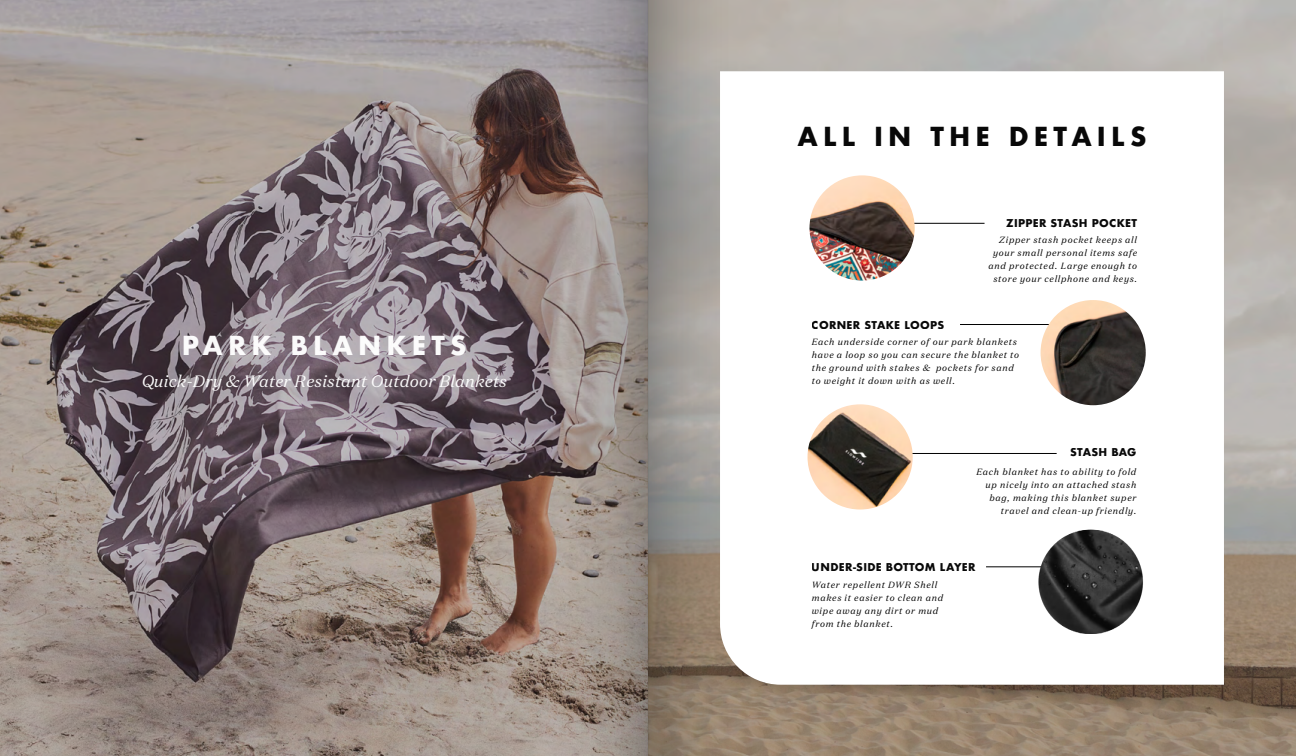
<style>
.page{position:relative;width:1296px;height:756px;background:#fff}
.page>*{position:absolute;margin:0;border:0;box-sizing:border-box;transform-origin:0 0}
.t1{font:700 25.5px "Futura";letter-spacing:.2em;color:#000}
.t2{font:700 25.5px "Futura";letter-spacing:.2em;color:#fff}
.t3{font:italic 16.5px "Domaine Text";letter-spacing:.01em;color:#fff}
.t4{font:700 10.5px "Futura";letter-spacing:.025em;color:#000}
.t5{font:italic 9px/13px "Domaine Text";letter-spacing:.075em;color:#000}
</style>
<div class="page">
<img style="left:0;top:0;width:1296px;height:756px">
<svg style="left:720px;top:71px;width:504px;height:614px"></svg>
<hr style="left:849px;top:223px;width:136px;height:1px;background:#000">
<hr style="left:960px;top:324px;width:114px;height:1px;background:#000">
<hr style="left:885px;top:453px;width:172px;height:1px;background:#000">
<hr style="left:986px;top:566px;width:79px;height:1px;background:#000">
<img style="left:1039px;top:528px;width:107px;height:105px">
<img style="left:1041px;top:300px;width:105px;height:105px;border-radius:53px">
<img style="left:808px;top:404px;width:105px;height:106px;border-radius:53px">
<img style="left:809px;top:175px;width:106px;height:106px;border-radius:53px">
<h1 class="t2" style="left:181px;top:329px;width:287px">PARK BLANKETS</h1>
<h2 class="t3" style="left:141px;top:371px;width:367px">Quick-Dry &amp; Water Resistant Outdoor Blankets</h2>
<h1 class="t1" style="left:797px;top:120px;width:351px">ALL IN THE DETAILS</h1>
<p class="t4" style="left:1006px;top:216px;width:132px">ZIPPER STASH POCKET</p>
<p class="t4" style="left:812px;top:318px;width:134px">CORNER STAKE LOOPS</p>
<p class="t5" style="left:989px;top:234px;width:150px;text-align:right">Zipper stash pocket keeps all your small personal items safe and protected. Large enough to store your cellphone and keys.</p>
<p class="t5" style="left:812px;top:335px;width:209px">Each underside corner of our park blankets have a loop so you can secure the blanket to the ground with stakes &amp; pockets for sand to weight it down with as well.</p>
<p class="t4" style="left:1070px;top:445px;width:68px">STASH BAG</p>
<p class="t5" style="left:976px;top:465px;width:161px;text-align:right">Each blanket has to ability to fold up nicely into an attached stash bag, making this blanket super travel and clean-up friendly.</p>
<p class="t4" style="left:812px;top:560px;width:165px">UNDER-SIDE BOTTOM LAYER</p>
<p class="t5" style="left:812px;top:578px;width:133px">Water repellent DWR Shell makes it easier to clean and wipe away any dirt or mud from the blanket.</p>
</div>
